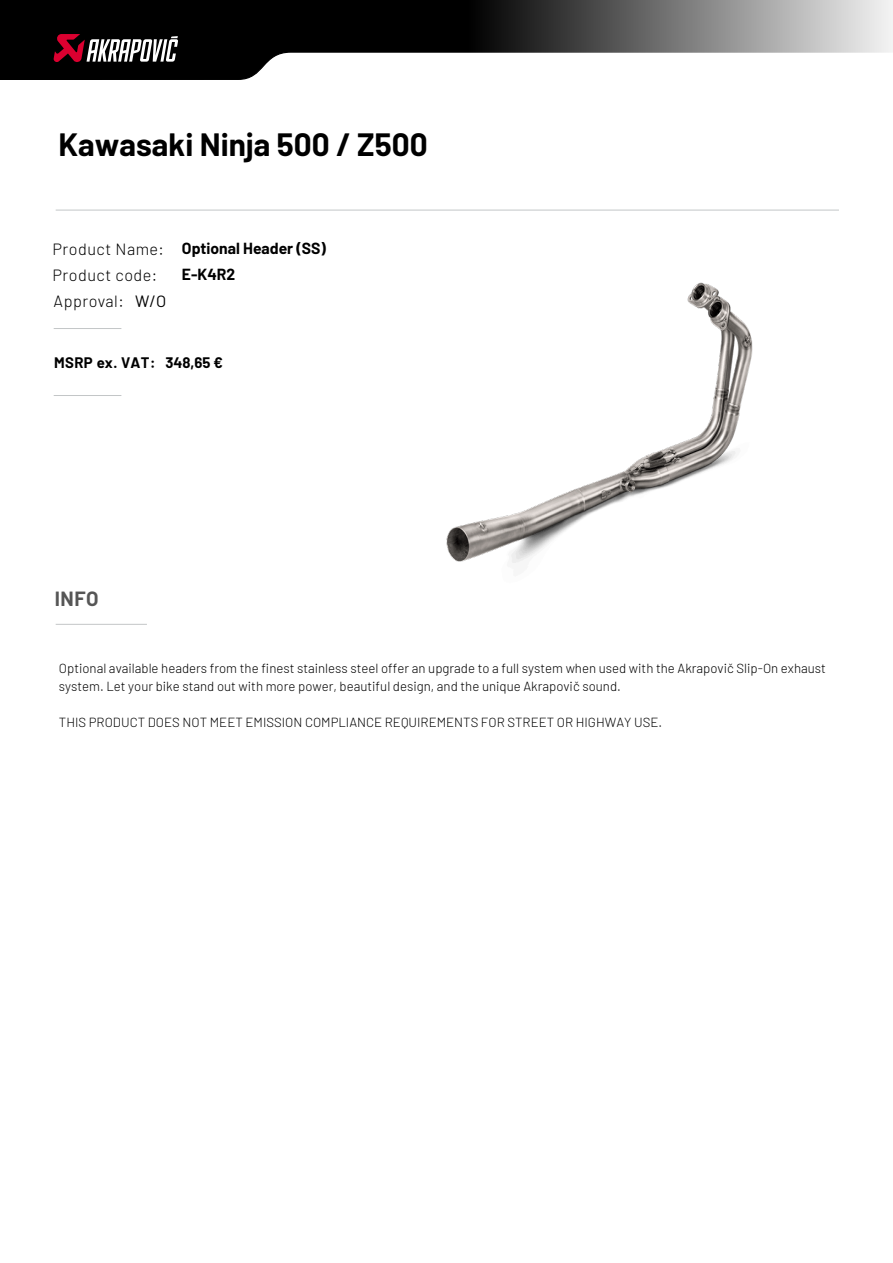
<style>
.page{position:relative;width:893px;height:1263px;background:#fff}
.page>*{position:absolute;margin:0;border:0;box-sizing:border-box;transform-origin:0 0}
.t1{font:700 31.5px "Barlow";color:#000}
.t2{font:700 20.1px "Barlow";color:#565656}
.t3{font:16.35px "Barlow";color:#000}
.t4{font:300 16.2px "Barlow";letter-spacing:.03em;color:#000}
.t5{font:700 15.75px/26.4px "Barlow";color:#000}
.t6{font:700 14.85px "Barlow";letter-spacing:.03em;color:#000}
.t7{font:700 14.85px "Barlow";color:#000}
.t8{font:300 13.2px/18px "Barlow";color:#000}
</style>
<div class="page">
<img style="left:446px;top:282px;width:307px;height:281px">
<svg style="left:0;top:0;width:893px;height:80px"></svg>
<svg style="left:53px;top:34px;width:125px;height:29px"></svg>
<hr style="left:54px;top:328px;width:67px;height:1px;background:#c3c6c7">
<hr style="left:54px;top:395px;width:67px;height:1px;background:#c3c6c7">
<hr style="left:56px;top:624px;width:91px;height:1px;background:#c3c6c7">
<hr style="left:56px;top:210px;width:783px;height:1px;background:#c3c6c7">
<h1 class="t1" style="left:58px;top:125px;width:371px">Kawasaki Ninja 500 / Z500</h1>
<p class="t4" style="left:53px;top:237px;width:113px">Product Name:</p>
<p class="t4" style="left:53px;top:263px;width:106px">Product code:</p>
<p class="t4" style="left:54px;top:290px;width:72px">Approval:</p>
<p class="t3" style="left:135px;top:291px;width:33px">W/O</p>
<p class="t5" style="left:182px;top:234px;width:146px">Optional Header (SS)<br>E-K4R2</p>
<p class="t6" style="left:54px;top:352px;width:103px">MSRP ex. VAT:</p>
<p class="t7" style="left:165px;top:353px;width:59px">348,65 €</p>
<h2 class="t2" style="left:55px;top:584px;width:45px">INFO</h2>
<p class="t8" style="left:59px;top:658px;width:768px">Optional available headers from the finest stainless steel offer an upgrade to a full system when used with the Akrapovič Slip-On exhaust system. Let your bike stand out with more power, beautiful design, and the unique Akrapovič sound.</p>
<p class="t8" style="left:59px;top:712px;width:605px">THIS PRODUCT DOES NOT MEET EMISSION COMPLIANCE REQUIREMENTS FOR STREET OR HIGHWAY USE.</p>
</div>
